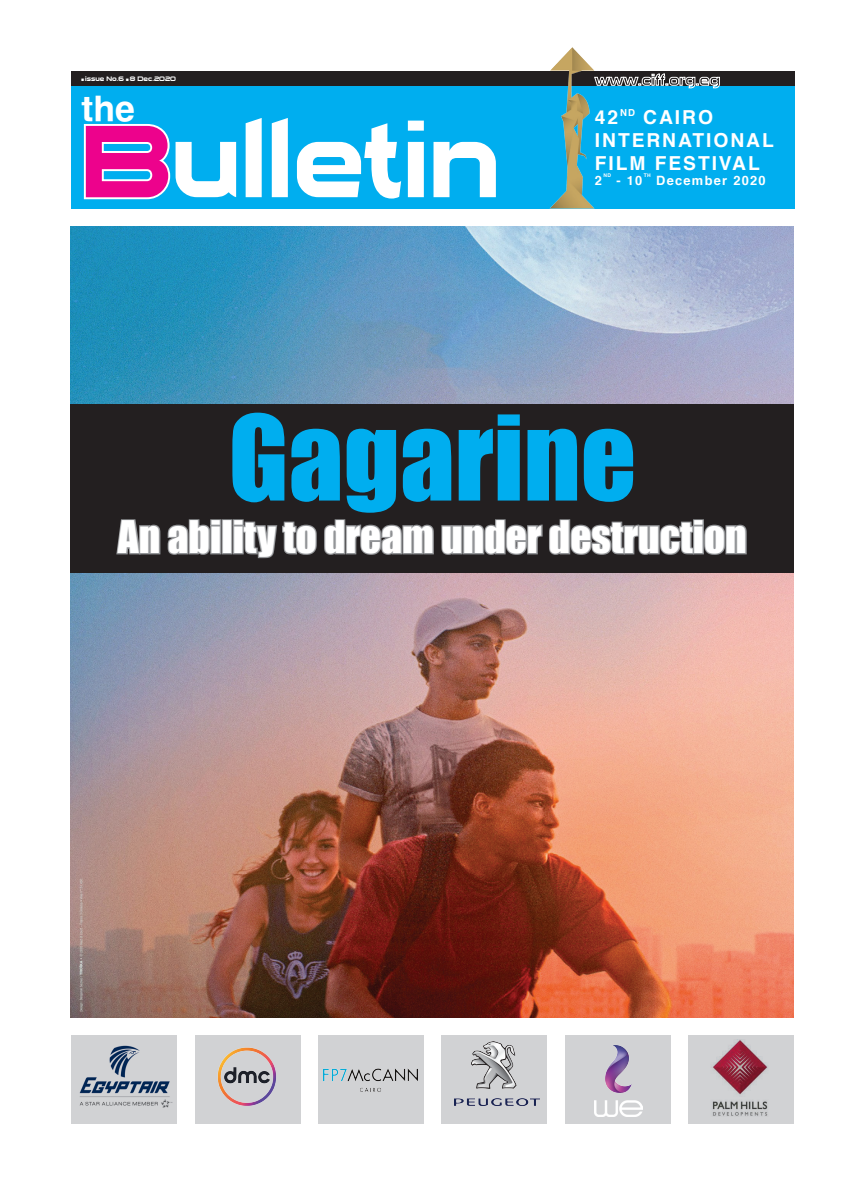
<style>
.page{position:relative;width:865px;height:1195px;background:#fff}
.page>*{position:absolute;margin:0;border:0;box-sizing:border-box;transform-origin:0 0}
.t1{font:108.88px "Impact";color:#00aeef}
.t2{font:98.62px "Sui Generis";color:#fff}
.t3{font:41.25px "Impact";color:#fff}
.t4{font:40.88px "Hacen Sudan Bd";color:#fff}
.t5{font:700 19.25px "Helvetica";letter-spacing:.1em;color:#fff}
.t6{font:700 12.88px "Helvetica";letter-spacing:.1em;color:#fff}
.t7{font:700 9.62px "Helvetica";color:#fff}
.t8{font:6.25px "Sui Generis";color:#fff}
.t9{font:700 5px "Helvetica";color:#fff}
.s1{font-family:"Muna";font-weight:700}
.s2{color:#ed028c}
</style>
<div class="page">
<img style="left:71px;top:227px;width:723px;height:790px">
<div style="left:688px;top:1035px;width:106px;height:88px;background:#d1d2d4"></div>
<div style="left:565px;top:1035px;width:105px;height:88px;background:#d1d2d4"></div>
<div style="left:441px;top:1035px;width:106px;height:88px;background:#d1d2d4"></div>
<div style="left:318px;top:1035px;width:105px;height:88px;background:#d1d2d4"></div>
<div style="left:195px;top:1035px;width:106px;height:88px;background:#d1d2d4"></div>
<div style="left:71px;top:85px;width:723px;height:124px;background:#00aeef"></div>
<div style="left:71px;top:71px;width:723px;height:14px;background:#231f20"></div>
<svg style="left:83px;top:124px;width:88px;height:76px"></svg>
<img style="left:543px;top:47px;width:52px;height:162px">
<svg style="left:594px;top:73px;width:126px;height:16px"></svg>
<img style="left:217px;top:1047px;width:59px;height:59px">
<img style="left:71px;top:1035px;width:106px;height:88px">
<img style="left:454px;top:1041px;width:85px;height:64px">
<img style="left:324px;top:1068px;width:93px;height:22px">
<img style="left:594px;top:1009px;width:48px;height:107px">
<img style="left:712px;top:1039px;width:56px;height:77px">
<div style="left:71px;top:404px;width:723px;height:168px;background:#231f20"></div>
<svg style="left:116px;top:519px;width:106px;height:36px"></svg>
<div style="left:221px;top:519px;width:11px;height:35px;border:2px solid #939598"></div>
<svg style="left:231px;top:519px;width:516px;height:40px"></svg>
<p class="t8" style="left:82px;top:75px;width:96px"><span class="s1">■</span> issue No.6 <span class="s1">■</span> 8 Dec.2020</p>
<h3 class="t4" style="left:82px;top:85px;width:55px">the</h3>
<h2 class="t2" style="left:82px;top:110px;width:421px"><span class="s2">B</span>ulletin</h2>
<p class="t7" style="left:620px;top:104px;width:16px">ND</p>
<p class="t5" style="left:643px;top:101px;width:71px">CAIRO</p>
<p class="t5" style="left:595px;top:101px;width:25px">42</p>
<p class="t5" style="left:595px;top:124px;width:180px">INTERNATIONAL</p>
<p class="t5" style="left:654px;top:147px;width:107px">FESTIVAL</p>
<p class="t5" style="left:595px;top:147px;width:52px">FILM</p>
<p class="t9" style="left:603px;top:171px;width:9px">ND</p>
<p class="t6" style="left:595px;top:170px;width:9px">2</p>
<p class="t6" style="left:733px;top:170px;width:34px">2020</p>
<p class="t9" style="left:643px;top:171px;width:9px">TH</p>
<p class="t6" style="left:656px;top:170px;width:72px">December</p>
<p class="t6" style="left:627px;top:170px;width:17px">10</p>
<p class="t6" style="left:616px;top:170px;width:6px">-</p>
<h1 class="t1" style="left:228px;top:390px;width:409px">Gagarine</h1>
<h3 class="t3" style="left:118px;top:511px;width:630px">An ability to dream under destruction</h3>
</div>
